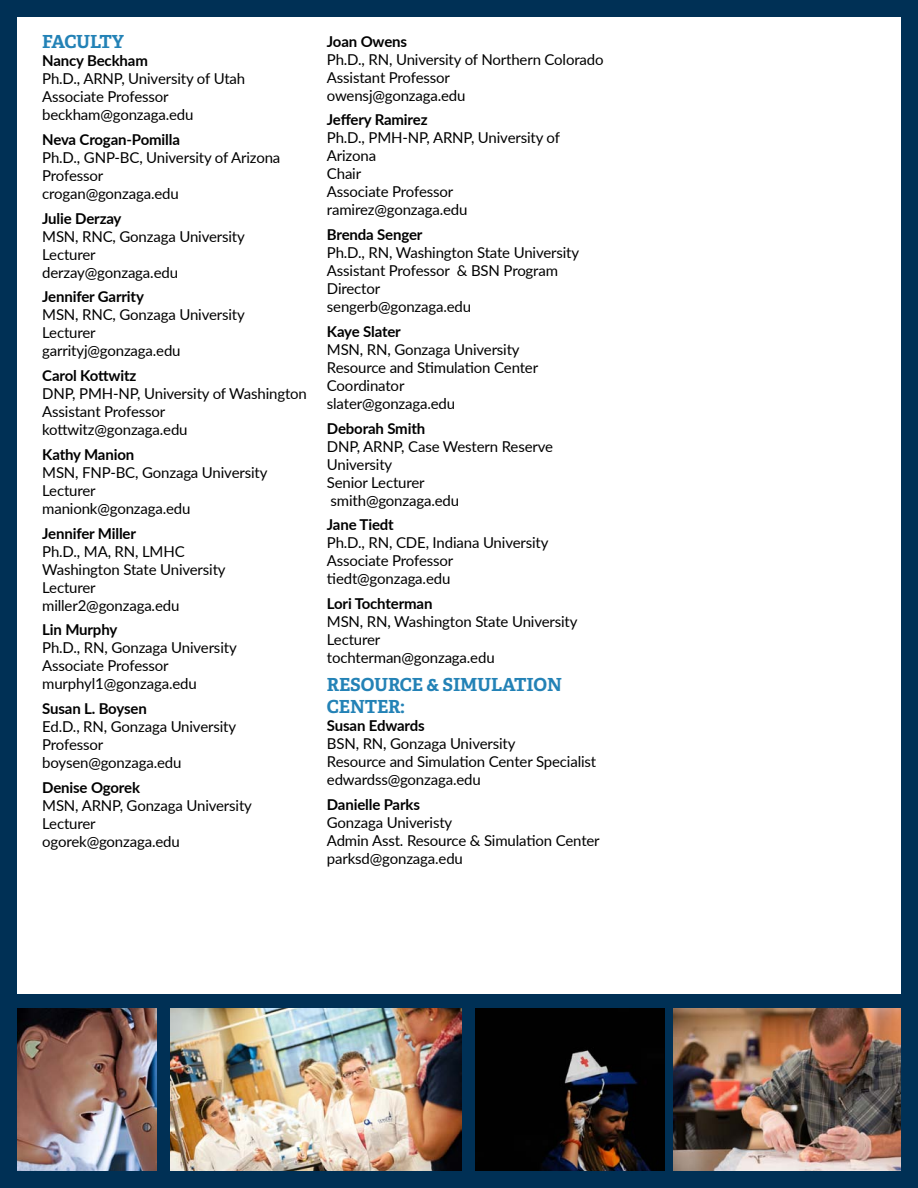
<style>
.page{position:relative;width:918px;height:1188px;background:#003055}
.page>*{position:absolute;margin:0;border:0;box-sizing:border-box;transform-origin:0 0}
.t1{font:700 18px/21.6px "Adelle";letter-spacing:-.01em;color:#2382b6}
.t2{font:15px/18px "Lato";letter-spacing:-.01em;color:#000}
.t3{font:700 15px "Lato";letter-spacing:-.01em;color:#000}
</style>
<div class="page">
<div style="left:17px;top:17px;width:884px;height:977px;background:#fff"></div>
<img style="left:17px;top:1009px;width:140px;height:162px">
<img style="left:674px;top:1009px;width:227px;height:162px">
<img style="left:171px;top:1009px;width:291px;height:162px">
<img style="left:475px;top:1009px;width:190px;height:162px">
<p class="t1" style="left:42px;top:31px;width:83px">FACULTY</p>
<p class="t3" style="left:42px;top:50px;width:107px">Nancy Beckham</p>
<p class="t2" style="left:42px;top:69px;width:205px">Ph.D., ARNP, University of Utah<br>Associate Professor beckham@gonzaga.edu</p>
<p class="t3" style="left:42px;top:128px;width:139px">Neva Crogan-Pomilla</p>
<p class="t2" style="left:42px;top:148px;width:240px">Ph.D., GNP-BC, University of Arizona<br>Professor<br>crogan@gonzaga.edu</p>
<p class="t3" style="left:42px;top:207px;width:81px">Julie Derzay</p>
<p class="t2" style="left:42px;top:227px;width:204px">MSN, RNC, Gonzaga University<br>Lecturer<br>derzay@gonzaga.edu</p>
<p class="t3" style="left:42px;top:286px;width:103px">Jennifer Garrity</p>
<p class="t2" style="left:42px;top:305px;width:204px">MSN, RNC, Gonzaga University<br>Lecturer<br>garrityj@gonzaga.edu</p>
<p class="t3" style="left:42px;top:365px;width:96px">Carol Kottwitz</p>
<p class="t2" style="left:42px;top:384px;width:266px">DNP, PMH-NP, University of Washington<br>Assistant Professor kottwitz@gonzaga.edu</p>
<p class="t3" style="left:42px;top:443px;width:94px">Kathy Manion</p>
<p class="t2" style="left:42px;top:463px;width:227px">MSN, FNP-BC, Gonzaga University<br>Lecturer<br>manionk@gonzaga.edu</p>
<p class="t3" style="left:42px;top:522px;width:95px">Jennifer Miller</p>
<p class="t2" style="left:42px;top:542px;width:185px">Ph.D., MA, RN, LMHC<br>Washington State University<br>Lecturer miller2@gonzaga.edu</p>
<p class="t3" style="left:42px;top:619px;width:77px">Lin Murphy</p>
<p class="t2" style="left:42px;top:638px;width:196px">Ph.D., RN, Gonzaga University<br>Associate Professor murphyl1@gonzaga.edu</p>
<p class="t3" style="left:42px;top:698px;width:106px">Susan L. Boysen</p>
<p class="t2" style="left:42px;top:717px;width:195px">Ed.D., RN, Gonzaga University<br>Professor boysen@gonzaga.edu</p>
<p class="t3" style="left:42px;top:776px;width:99px">Denise Ogorek</p>
<p class="t2" style="left:42px;top:796px;width:211px">MSN, ARNP, Gonzaga University<br>Lecturer<br>ogorek@gonzaga.edu</p>
<p class="t3" style="left:327px;top:30px;width:82px">Joan Owens</p>
<p class="t2" style="left:327px;top:50px;width:278px">Ph.D., RN, University of Northern Colorado<br>Assistant Professor<br>owensj@gonzaga.edu</p>
<p class="t3" style="left:327px;top:109px;width:102px">Jeffery Ramirez</p>
<p class="t2" style="left:327px;top:128px;width:235px">Ph.D., PMH-NP, ARNP, University of<br>Arizona<br>Chair<br>Associate Professor ramirez@gonzaga.edu</p>
<p class="t3" style="left:327px;top:224px;width:97px">Brenda Senger</p>
<p class="t2" style="left:327px;top:243px;width:254px">Ph.D., RN, Washington State University<br>Assistant Professor &amp; BSN Program<br>Director<br>sengerb@gonzaga.edu</p>
<p class="t3" style="left:327px;top:320px;width:75px">Kaye Slater</p>
<p class="t2" style="left:327px;top:340px;width:213px">MSN, RN, Gonzaga University<br>Resource and Stimulation Center<br>Coordinator<br>slater@gonzaga.edu</p>
<p class="t3" style="left:327px;top:417px;width:100px">Deborah Smith</p>
<p class="t2" style="left:327px;top:437px;width:228px">DNP, ARNP, Case Western Reserve<br>University<br>Senior Lecturer smith@gonzaga.edu</p>
<p class="t3" style="left:327px;top:514px;width:68px">Jane Tiedt</p>
<p class="t2" style="left:327px;top:533px;width:223px">Ph.D., RN, CDE, Indiana University<br>Associate Professor tiedt@gonzaga.edu</p>
<p class="t3" style="left:327px;top:593px;width:107px">Lori Tochterman</p>
<p class="t2" style="left:327px;top:612px;width:252px">MSN, RN, Washington State University<br>Lecturer<br>tochterman@gonzaga.edu</p>
<p class="t1" style="left:327px;top:674px;width:237px">RESOURCE &amp; SIMULATION<br>CENTER:</p>
<p class="t3" style="left:327px;top:715px;width:99px">Susan Edwards</p>
<p class="t2" style="left:327px;top:734px;width:271px">BSN, RN, Gonzaga University<br>Resource and Simulation Center Specialist edwardss@gonzaga.edu</p>
<p class="t3" style="left:327px;top:793px;width:95px">Danielle Parks</p>
<p class="t2" style="left:327px;top:813px;width:274px">Gonzaga Univeristy<br>Admin Asst. Resource &amp; Simulation Center parksd@gonzaga.edu</p>
</div>
